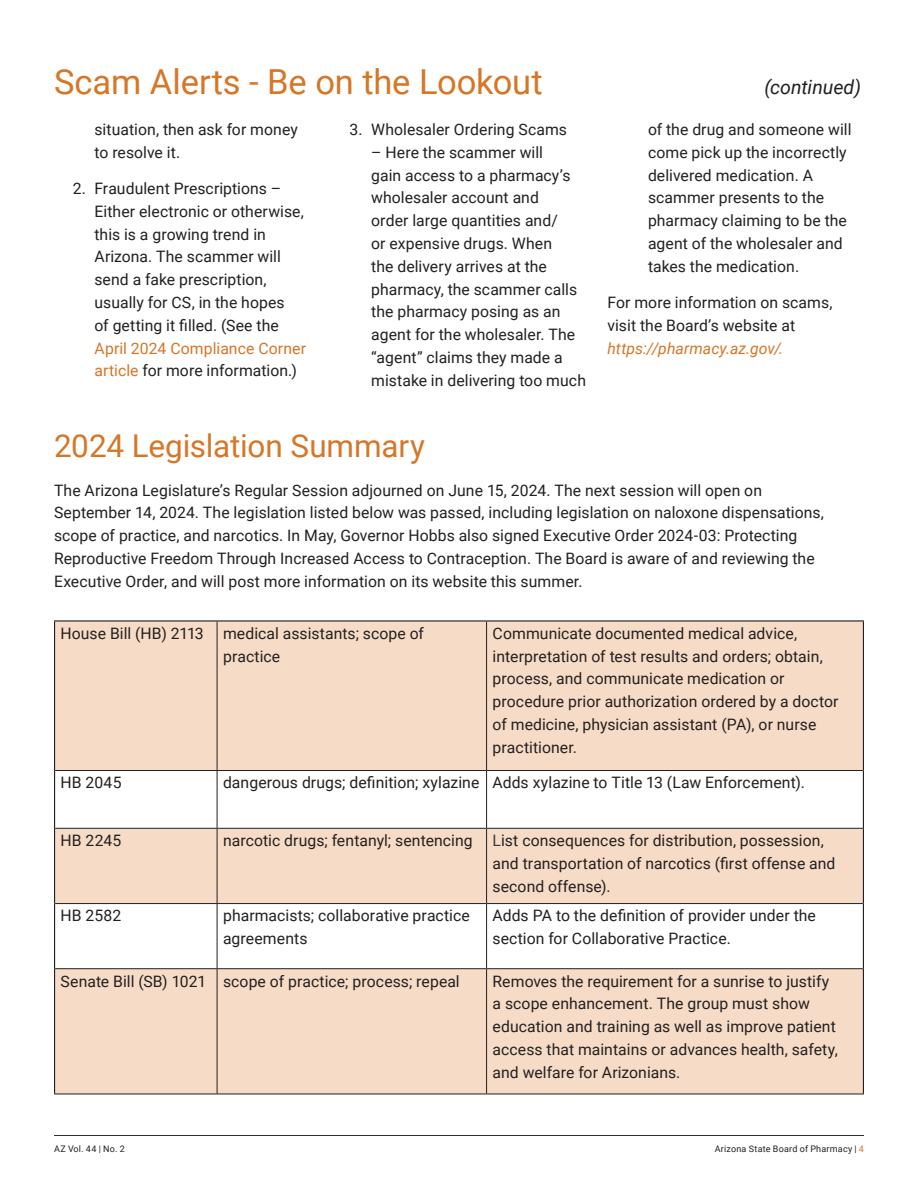
<style>
.page{position:relative;width:918px;height:1188px;background:#fff}
.page>*{position:absolute;margin:0;border:0;box-sizing:border-box;transform-origin:0 0}
.t1{font:34.5px "Roboto";letter-spacing:-.005em;color:#d67627}
.t2{font:31.5px "Roboto";letter-spacing:-.005em;color:#d67627}
.t3{font:italic 19.5px "Roboto";color:#231f20}
.A_Service_of_NABPF{font:15.75px/22.8px "Roboto";letter-spacing:.005em;color:#231f20}
.Numbers_List{font:15.75px/22.8px "Roboto";letter-spacing:.005em;color:#231f20}
.t4{font:9px "Roboto";letter-spacing:.025em;color:#231f20}
.s1{color:#d77528}
.s2{font-style:italic;color:#d77528}
.s3{color:#3e3e3f}
.s4{color:#d67627}
</style>
<div class="page">
<hr style="left:54px;top:1135px;width:810px;height:1px;background:#312f30">
<div style="left:55px;top:622px;width:808px;height:472px;background:#f6dcc6"></div>
<svg style="left:55px;top:771px;width:808px;height:197px"></svg>
<hr style="left:217px;top:622px;width:1px;height:148px;background:#231f20">
<hr style="left:486px;top:622px;width:1px;height:148px;background:#231f20">
<hr style="left:55px;top:770px;width:162px;height:1px;background:#231f20">
<hr style="left:217px;top:770px;width:270px;height:1px;background:#231f20">
<hr style="left:217px;top:771px;width:1px;height:57px;background:#231f20">
<hr style="left:487px;top:770px;width:376px;height:1px;background:#231f20">
<hr style="left:486px;top:771px;width:1px;height:57px;background:#231f20">
<hr style="left:55px;top:828px;width:162px;height:1px;background:#231f20">
<hr style="left:217px;top:828px;width:270px;height:1px;background:#231f20">
<hr style="left:217px;top:829px;width:1px;height:74px;background:#231f20">
<hr style="left:487px;top:828px;width:376px;height:1px;background:#231f20">
<hr style="left:486px;top:829px;width:1px;height:74px;background:#231f20">
<hr style="left:55px;top:903px;width:162px;height:1px;background:#231f20">
<hr style="left:217px;top:903px;width:270px;height:1px;background:#231f20">
<hr style="left:217px;top:904px;width:1px;height:64px;background:#231f20">
<hr style="left:487px;top:903px;width:376px;height:1px;background:#231f20">
<hr style="left:486px;top:904px;width:1px;height:64px;background:#231f20">
<hr style="left:55px;top:968px;width:162px;height:1px;background:#231f20">
<hr style="left:217px;top:968px;width:270px;height:1px;background:#231f20">
<hr style="left:217px;top:969px;width:1px;height:125px;background:#231f20">
<hr style="left:487px;top:968px;width:376px;height:1px;background:#231f20">
<hr style="left:486px;top:969px;width:1px;height:125px;background:#231f20">
<hr style="left:54px;top:1094px;width:163px;height:1px;background:#231f20">
<hr style="left:217px;top:1094px;width:270px;height:1px;background:#231f20">
<hr style="left:487px;top:1094px;width:377px;height:1px;background:#231f20">
<hr style="left:54px;top:620px;width:163px;height:2px;background:#231f20">
<hr style="left:54px;top:622px;width:1px;height:149px;background:#231f20">
<hr style="left:217px;top:620px;width:270px;height:2px;background:#231f20">
<hr style="left:487px;top:620px;width:377px;height:2px;background:#231f20">
<hr style="left:863px;top:622px;width:1px;height:149px;background:#231f20">
<hr style="left:54px;top:771px;width:1px;height:57px;background:#231f20">
<hr style="left:863px;top:771px;width:1px;height:57px;background:#231f20">
<hr style="left:54px;top:828px;width:1px;height:76px;background:#231f20">
<hr style="left:863px;top:828px;width:1px;height:76px;background:#231f20">
<hr style="left:54px;top:904px;width:1px;height:65px;background:#231f20">
<hr style="left:863px;top:904px;width:1px;height:65px;background:#231f20">
<hr style="left:54px;top:969px;width:1px;height:125px;background:#231f20">
<hr style="left:863px;top:969px;width:1px;height:125px;background:#231f20">
<h1 class="t1" style="left:54px;top:57px;width:490px">Scam Alerts - Be on the Lookout</h1>
<h1 class="t3" style="left:765px;top:73px;width:98px">(continued)</h1>
<p class="Numbers_List" style="left:94px;top:117px;width:205px">situation, then ask for money to resolve it.</p>
<p class="Numbers_List" style="left:94px;top:176px;width:213px;text-indent:-22px">2. Fraudulent Prescriptions –<br>Either electronic or otherwise, this is a growing trend in<br>Arizona. The scammer will send a fake prescription, usually for CS, in the hopes<br>of getting it filled. (See the<br><span class="s1">April 2024 Compliance Corner article</span> for more information.)</p>
<p class="Numbers_List" style="left:350px;top:117px;width:219px">3. Wholesaler Ordering Scams</p>
<p class="Numbers_List" style="left:371px;top:140px;width:216px">– Here the scammer will<br>gain access to a pharmacy’s wholesaler account and<br>order large quantities and/<br>or expensive drugs. When<br>the delivery arrives at the pharmacy, the scammer calls the pharmacy posing as an agent for the wholesaler. The “agent” claims they made a mistake in delivering too much</p>
<h1 class="t2" style="left:54px;top:424px;width:372px">2024 Legislation Summary</h1>
<p class="Numbers_List" style="left:648px;top:117px;width:205px">of the drug and someone will come pick up the incorrectly delivered medication. A scammer presents to the pharmacy claiming to be the agent of the wholesaler and takes the medication.</p>
<p class="A_Service_of_NABPF" style="left:608px;top:290px;width:226px">For more information on scams, visit the Board’s website at <span class="s2">https://pharmacy.az.gov/.</span></p>
<p class="A_Service_of_NABPF" style="left:54px;top:478px;width:771px">The Arizona Legislature’s Regular Session adjourned on June 15, 2024. The next session will open on September 14, 2024. The legislation listed below was passed, including legislation on naloxone dispensations, scope of practice, and narcotics. In May, Governor Hobbs also signed Executive Order 2024-03: Protecting Reproductive Freedom Through Increased Access to Contraception. The Board is aware of and reviewing the Executive Order, and will post more information on its website this summer.</p>
<p class="A_Service_of_NABPF" style="left:61px;top:621px;width:145px">House Bill (HB) 2113</p>
<p class="A_Service_of_NABPF" style="left:223px;top:621px;width:203px">medical assistants; scope of practice</p>
<p class="A_Service_of_NABPF" style="left:493px;top:621px;width:347px">Communicate documented medical advice, interpretation of test results and orders; obtain, process, and communicate medication or procedure prior authorization ordered by a doctor of medicine, physician assistant (PA), or nurse practitioner.</p>
<p class="A_Service_of_NABPF" style="left:61px;top:771px;width:63px">HB 2045</p>
<p class="A_Service_of_NABPF" style="left:223px;top:771px;width:258px">dangerous drugs; definition; xylazine</p>
<p class="A_Service_of_NABPF" style="left:493px;top:771px;width:314px">Adds xylazine to Title 13 (Law Enforcement).</p>
<p class="A_Service_of_NABPF" style="left:61px;top:829px;width:62px">HB 2245</p>
<p class="A_Service_of_NABPF" style="left:223px;top:829px;width:251px">narcotic drugs; fentanyl; sentencing</p>
<p class="A_Service_of_NABPF" style="left:493px;top:829px;width:344px"><span class="s3">L</span>ist consequences for distribution, possession, and transportation of narcotics (first offense and second offense).</p>
<p class="A_Service_of_NABPF" style="left:61px;top:904px;width:62px">HB 2582</p>
<p class="A_Service_of_NABPF" style="left:223px;top:904px;width:248px">pharmacists; collaborative practice agreements</p>
<p class="A_Service_of_NABPF" style="left:493px;top:904px;width:325px">Adds PA to the definition of provider under the section for Collaborative Practice.</p>
<p class="A_Service_of_NABPF" style="left:61px;top:969px;width:147px">Senate Bill (SB) 1021</p>
<p class="A_Service_of_NABPF" style="left:223px;top:969px;width:238px">scope of practice; process; repeal</p>
<p class="A_Service_of_NABPF" style="left:493px;top:969px;width:347px">Removes the requirement for a sunrise to justify a scope enhancement. The group must show education and training as well as improve patient access that maintains or advances health, safety, and welfare for Arizonians.</p>
<p class="t4" style="left:54px;top:1142px;width:72px">AZ Vol. 44 | No. 2</p>
<p class="t4" style="left:715px;top:1142px;width:151px">Arizona State Board of Pharmacy | <span class="s4">4</span></p>
</div>
